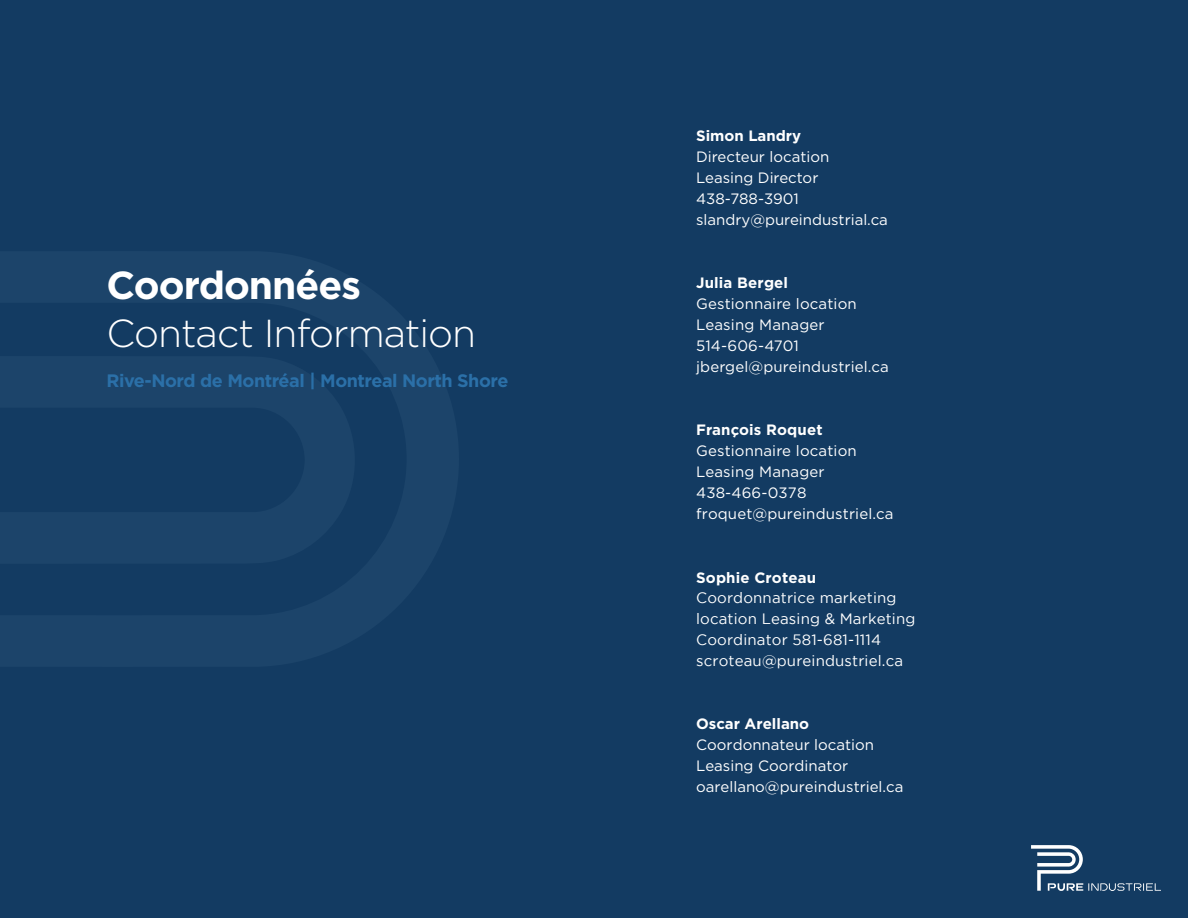
<style>
.page{position:relative;width:1188px;height:918px;background:#133b62}
.page>*{position:absolute;margin:0;border:0;box-sizing:border-box;transform-origin:0 0}
.t1{font:300 39px "Gotham";letter-spacing:-.025em;color:#fff}
.t2{font:700 39px "Gotham";letter-spacing:-.025em;color:#fff}
.t3{font:700 18px "Gotham";letter-spacing:-.025em;color:#2b70a8}
.t4{font:15px/20.9px "Gotham";letter-spacing:.01em;color:#fff}
.t5{font:700 15px "Gotham";letter-spacing:.01em;color:#fff}
</style>
<div class="page">
<svg style="left:1031px;top:845px;width:130px;height:46px"></svg>
<h1 class="t2" style="left:106px;top:259px;width:256px">Coordonnées</h1>
<h1 class="t1" style="left:106px;top:309px;width:371px">Contact Information</h1>
<p class="t3" style="left:106px;top:369px;width:403px">Rive-Nord de Montréal | Montreal North Shore</p>
<p class="t5" style="left:696px;top:125px;width:107px">Simon Landry</p>
<p class="t4" style="left:696px;top:146px;width:193px">Directeur location<br>Leasing Director<br>438-788-3901 slandry@pureindustrial.ca</p>
<p class="t5" style="left:696px;top:272px;width:93px">Julia Bergel</p>
<p class="t4" style="left:696px;top:293px;width:194px">Gestionnaire location<br>Leasing Manager<br>514-606-4701 jbergel@pureindustriel.ca</p>
<p class="t5" style="left:696px;top:419px;width:128px">François Roquet</p>
<p class="t4" style="left:696px;top:440px;width:199px">Gestionnaire location<br>Leasing Manager<br>438-466-0378 froquet@pureindustriel.ca</p>
<p class="t5" style="left:696px;top:569px;width:121px">Sophie Croteau</p>
<p class="t4" style="left:696px;top:588px;width:221px">Coordonnatrice marketing location Leasing &amp; Marketing<br>Coordinator 581-681-1114 scroteau@pureindustriel.ca</p>
<p class="t5" style="left:696px;top:713px;width:115px">Oscar Arellano</p>
<p class="t4" style="left:696px;top:734px;width:209px">Coordonnateur location<br>Leasing Coordinator oarellano@pureindustriel.ca</p>
</div>
